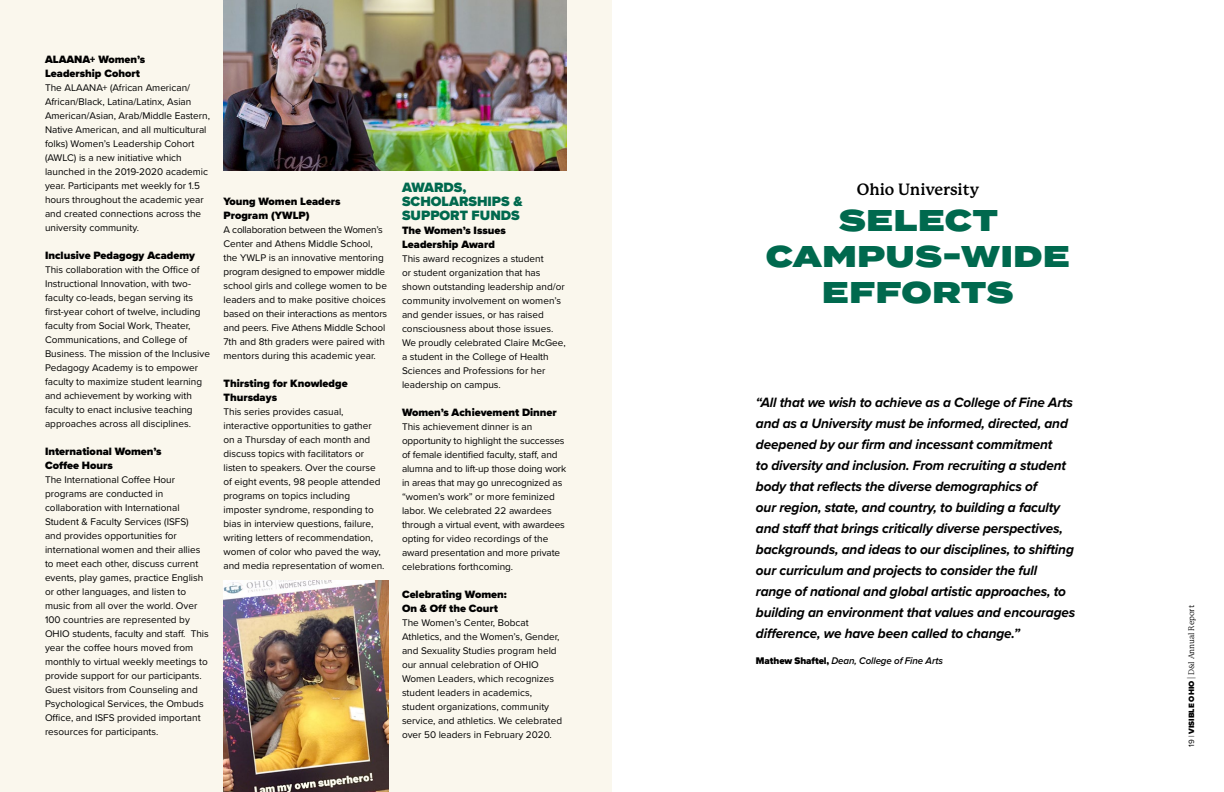
<style>
.page{position:relative;width:1224px;height:792px;background:#fff}
.page>*{position:absolute;margin:0;border:0;box-sizing:border-box;transform-origin:0 0}
.t1{font:900 30px/36px "Termina";letter-spacing:.02em;color:#00694e;text-align:center}
.t2{font:700 16px "P22 Mackinac Pro";color:#000}
.t3{font:italic 700 14px/21px "Proxima Nova";letter-spacing:-.01em;color:#000}
.t4{font:900 14px/14px "Proxima Nova";color:#00694e}
.t5{font:900 11px/14px "Proxima Nova";color:#000}
.t6{font:10px/14px "Proxima Nova";color:#000}
.t7{font:italic 600 10px "Proxima Nova";letter-spacing:-.01em;color:#000}
.t8{font:8px "P22 Mackinac Pro";color:#000}
.s1{font-weight:900;font-style:normal}
.s2{font-family:"Proxima Nova"}
.s3{font-family:"Proxima Nova";font-weight:900}
</style>
<div class="page">
<div style="left:0;top:0;width:612px;height:792px;background:#faf7ed"></div>
<img style="left:224px;top:0;width:343px;height:171px">
<img style="left:224px;top:580px;width:164px;height:212px">
<p class="t5" style="left:45px;top:52px;width:102px">ALAANA+ Women’s<br>Leadership Cohort</p>
<p class="t6" style="left:45px;top:80px;width:166px">The ALAANA+ (African American/ African/Black, Latina/Latinx, Asian American/Asian, Arab/Middle Eastern, Native American, and all multicultural folks) Women’s Leadership Cohort (AWLC) is a new initiative which launched in the 2019-2020 academic year. Participants met weekly for 1.5 hours throughout the academic year and created connections across the university community.</p>
<p class="t5" style="left:45px;top:248px;width:152px">Inclusive Pedagogy Academy</p>
<p class="t6" style="left:45px;top:262px;width:166px">This collaboration with the Office of Instructional Innovation, with two&shy;faculty co-leads, began serving its first-year cohort of twelve, including faculty from Social Work, Theater, Communications, and College of Business. The mission of the Inclusive Pedagogy Academy is to empower faculty to maximize student learning and achievement by working with faculty to enact inclusive teaching approaches across all disciplines.</p>
<p class="t5" style="left:45px;top:444px;width:118px">International Women’s<br>Coffee Hours</p>
<p class="t6" style="left:45px;top:472px;width:165px">The International Coffee Hour programs are conducted in collaboration with International Student &amp; Faculty Services (ISFS)<br>and provides opportunities for international women and their allies to meet each other, discuss current events, play games, practice English or other languages, and listen to music from all over the world. Over 100 countries are represented by OHIO students, faculty and staff. This year the coffee hours moved from monthly to virtual weekly meetings to provide support for our participants.<br>Guest visitors from Counseling and Psychological Services, the Ombuds Office, and ISFS provided important resources for participants.</p>
<p class="t5" style="left:224px;top:194px;width:118px">Young Women Leaders<br>Program (YWLP)</p>
<p class="t6" style="left:224px;top:222px;width:165px">A collaboration between the Women’s Center and Athens Middle School, the YWLP is an innovative mentoring program designed to empower middle school girls and college women to be leaders and to make positive choices based on their interactions as mentors and peers. Five Athens Middle School 7th and 8th graders were paired with mentors during this academic year.</p>
<p class="t5" style="left:224px;top:376px;width:126px">Thirsting for Knowledge<br>Thursdays</p>
<p class="t6" style="left:224px;top:404px;width:162px">This series provides casual, interactive opportunities to gather on a Thursday of each month and discuss topics with facilitators or listen to speakers. Over the course of eight events, 98 people attended programs on topics including imposter syndrome, responding to bias in interview questions, failure, writing letters of recommendation, women of color who paved the way, and media representation of women.</p>
<h3 class="t4" style="left:402px;top:180px;width:122px">AWARDS,<br>SCHOLARSHIPS &amp;<br>SUPPORT FUNDS</h3>
<p class="t5" style="left:402px;top:223px;width:105px">The Women’s Issues<br>Leadership Award</p>
<p class="t6" style="left:402px;top:251px;width:165px">This award recognizes a student<br>or student organization that has shown outstanding leadership and/or community involvement on women’s and gender issues, or has raised consciousness about those issues.<br>We proudly celebrated Claire McGee, a student in the College of Health<br>Sciences and Professions for her leadership on campus.</p>
<p class="t5" style="left:402px;top:405px;width:156px">Women’s Achievement Dinner</p>
<p class="t6" style="left:402px;top:419px;width:166px">This achievement dinner is an opportunity to highlight the successes of female identified faculty, staff, and alumna and to lift-up those doing work in areas that may go unrecognized as “women’s work” or more feminized labor. We celebrated 22 awardees through a virtual event, with awardees opting for video recordings of the award presentation and more private celebrations forthcoming.</p>
<p class="t5" style="left:402px;top:587px;width:106px">Celebrating Women:<br>On &amp; Off the Court</p>
<p class="t6" style="left:402px;top:615px;width:162px">The Women’s Center, Bobcat Athletics, and the Women’s, Gender, and Sexuality Studies program held our annual celebration of OHIO Women Leaders, which recognizes student leaders in academics, student organizations, community service, and athletics. We celebrated over 50 leaders in February 2020.</p>
<h2 class="t2" style="left:857px;top:180px;width:124px">Ohio University</h2>
<h1 class="t1" style="left:766px;top:204px;width:306px">SELECT<br>CAMPUS-WIDE<br>EFFORTS</h1>
<p class="t3" style="left:756px;top:392px;width:321px">“All that we wish to achieve as a College of Fine Arts and as a University must be informed, directed, and deepened by our firm and incessant commitment<br>to diversity and inclusion. From recruiting a student body that reflects the diverse demographics of<br>our region, state, and country, to building a faculty and staff that brings critically diverse perspectives, backgrounds, and ideas to our disciplines, to shifting our curriculum and projects to consider the full range of national and global artistic approaches, to building an environment that values and encourages difference, we have been called to change.”</p>
<p class="t7" style="left:756px;top:653px;width:188px"><span class="s1">Mathew Shaftel,</span> Dean, College of Fine Arts</p>
<p class="t8" style="left:1187px;top:747px;width:143px;rotate:-90deg"><span class="s2">19 |</span> <span class="s3">VISIBLE OHIO</span> | D&amp;I Annual Report</p>
</div>
